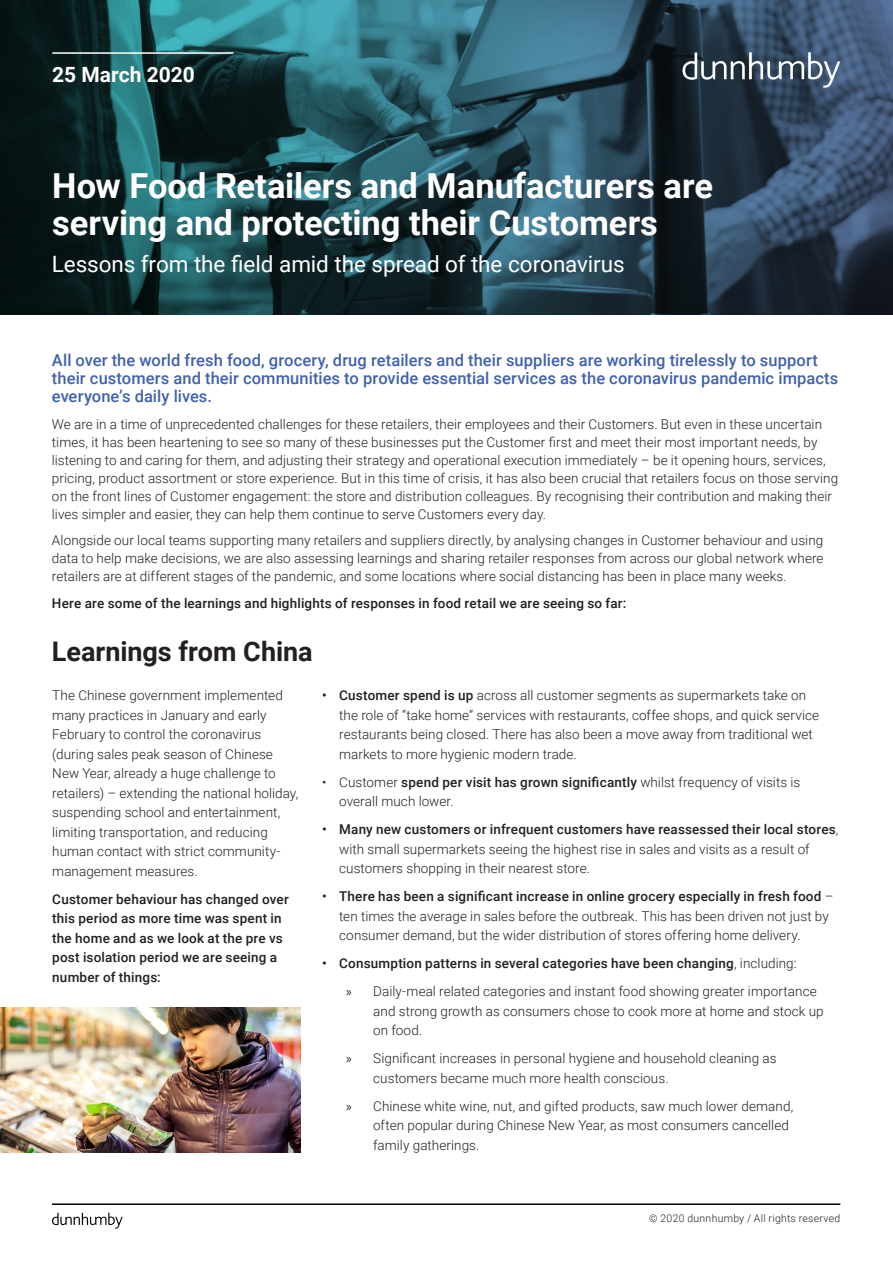
<style>
.page{position:relative;width:893px;height:1263px;background:#fff}
.page>*{position:absolute;margin:0;border:0;box-sizing:border-box;transform-origin:0 0}
.t1{font:700 34.5px/37.5px "Roboto";color:#fff}
.t2{font:700 27px "Roboto";color:#231f20}
.t3{font:22.5px "Roboto";letter-spacing:-.005em;color:#fff}
.t4{font:700 21px "Roboto";color:#fff}
.t5{font:500 16.5px/18px "Roboto";letter-spacing:.005em;color:#4062ae}
.t6{font:300 13.5px/19.5px "Roboto";letter-spacing:.005em;color:#231f20}
.t7{font:500 13.5px/19.5px "Roboto";letter-spacing:.01em;color:#231f20}
.t8{font:300 10.5px "Roboto";letter-spacing:.025em;color:#231f20}
.s1{font-weight:500}
.s2{font-weight:300}
.s3{font-family:"Myriad Pro";font-weight:400}
</style>
<div class="page">
<hr style="left:52px;top:1203px;width:788px;height:2px;background:#000001">
<svg style="left:52px;top:1213px;width:71px;height:16px"></svg>
<img style="left:0;top:0;width:893px;height:315px">
<svg style="left:682px;top:52px;width:158px;height:36px;background:#526171"></svg>
<hr style="left:52px;top:52px;width:181px;height:2px;background:#fff">
<img style="left:0;top:1008px;width:301px;height:144px">
<p class="t4" style="left:52px;top:59px;width:144px">25 March 2020</p>
<p class="t1" style="left:52px;top:165px;width:662px">How Food Retailers and Manufacturers are serving and protecting their Customers</p>
<p class="t3" style="left:52px;top:248px;width:574px">Lessons from the field amid the spread of the coronavirus</p>
<p class="t5" style="left:52px;top:351px;width:788px">All over the world fresh food, grocery, drug retailers and their suppliers are working tirelessly to support their customers and their communities to provide essential services as the coronavirus pandemic impacts everyone’s daily lives.</p>
<p class="t6" style="left:52px;top:415px;width:788px;line-height:18px">We are in a time of unprecedented challenges for these retailers, their employees and their Customers. But even in these uncertain times, it has been heartening to see so many of these businesses put the Customer first and meet their most important needs, by listening to and caring for them, and adjusting their strategy and operational execution immediately – be it opening hours, services, pricing, product assortment or store experience. But in this time of crisis, it has also been crucial that retailers focus on those serving on the front lines of Customer engagement: the store and distribution colleagues. By recognising their contribution and making their lives simpler and easier, they can help them continue to serve Customers every day.</p>
<p class="t6" style="left:52px;top:531px;width:773px;line-height:18px;text-align:justify">Alongside our local teams supporting many retailers and suppliers directly, by analysing changes in Customer behaviour and using data to help make decisions, we are also assessing learnings and sharing retailer responses from across our global network where retailers are at different stages of the pandemic, and some locations where social distancing has been in place many weeks.</p>
<p class="t7" style="left:52px;top:593px;width:576px">Here are some of the learnings and highlights of responses in food retail we are seeing so far:</p>
<p class="t2" style="left:52px;top:633px;width:262px">Learnings from China</p>
<p class="t6" style="left:52px;top:685px;width:248px">The Chinese government implemented many practices in January and early February to control the coronavirus (during sales peak season of Chinese New Year, already a huge challenge to retailers) – extending the national holiday, suspending school and entertainment, limiting transportation, and reducing human contact with strict community&shy;management measures.</p>
<p class="t7" style="left:52px;top:889px;width:238px">Customer behaviour has changed over this period as more time was spent in the home and as we look at the pre vs post isolation period we are seeing a number of things:</p>
<p class="t6" style="left:339px;top:685px;width:482px;text-indent:-17px"><span class="s1">• Customer spend is up</span> across all customer segments as supermarkets take on the role of “take home” services with restaurants, coffee shops, and quick service restaurants being closed. There has also been a move away from traditional wet markets to more hygienic modern trade.</p>
<p class="t6" style="left:339px;top:772px;width:463px;text-indent:-17px">• Customer <span class="s1">spend per visit has grown significantly</span> whilst frequency of visits is overall much lower.</p>
<p class="t6" style="left:339px;top:819px;width:501px;text-indent:-17px"><span class="s1">• Many new customers or infrequent customers have reassessed their local stores</span>, with small supermarkets seeing the highest rise in sales and visits as a result of customers shopping in their nearest store.</p>
<p class="t6" style="left:339px;top:886px;width:496px;text-indent:-17px"><span class="s1">• There has been a significant increase in online grocery especially in fresh food</span> – ten times the average in sales before the outbreak. This has been driven not just by consumer demand, but the wider distribution of stores offering home delivery.</p>
<p class="t7" style="left:322px;top:953px;width:476px">• Consumption patterns in several categories have been changing<span class="s2">, including:</span></p>
<p class="t6" style="left:373px;top:981px;width:452px;text-indent:-27px"><span class="s3">»</span> Daily-meal related categories and instant food showing greater importance and strong growth as consumers chose to cook more at home and stock up on food.</p>
<p class="t6" style="left:373px;top:1048px;width:405px;text-indent:-27px"><span class="s3">»</span> Significant increases in personal hygiene and household cleaning as customers became much more health conscious.</p>
<p class="t6" style="left:373px;top:1096px;width:422px;text-indent:-27px"><span class="s3">»</span> Chinese white wine, nut, and gifted products, saw much lower demand, often popular during Chinese New Year, as most consumers cancelled family gatherings.</p>
<p class="t8" style="left:649px;top:1211px;width:193px">© 2020 dunnhumby / All rights reserved</p>
</div>
